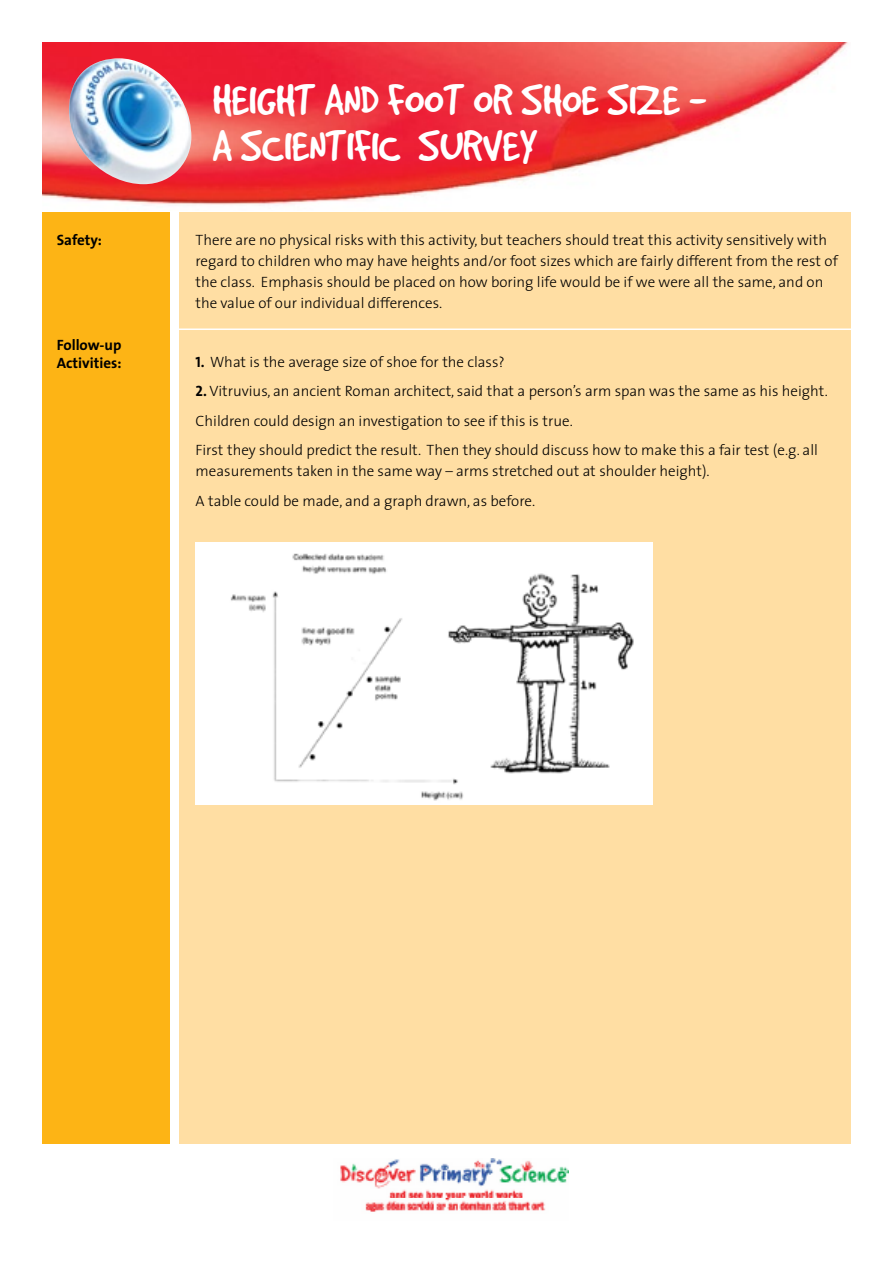
<style>
.page{position:relative;width:893px;height:1263px;background:#fff}
.page>*{position:absolute;margin:0;border:0;box-sizing:border-box;transform-origin:0 0}
.t1{font:48.3px/45.8px "Good Dog Cool";color:#fff}
.t2{font:300 15px/21px "The Sans";color:#000}
.t3{font:700 15px/18px "The Sans";color:#000}
.s1{font-family:"The Sans Bold Caps";font-weight:400}
</style>
<div class="page">
<img style="left:43px;top:43px;width:805px;height:162px">
<div style="left:43px;top:213px;width:127px;height:931px;background:#fdb415"></div>
<div style="left:179px;top:213px;width:671px;height:931px;background:#ffdea3"></div>
<img style="left:340px;top:1158px;width:228px;height:54px">
<img style="left:69px;top:58px;width:122px;height:126px">
<hr style="left:176px;top:328px;width:683px;height:2px;background:#fff">
<img style="left:196px;top:542px;width:456px;height:263px">
<p class="t3" style="left:57px;top:230px;width:47px">Safety:</p>
<p class="t3" style="left:57px;top:336px;width:66px">Follow-up<br>Activities:</p>
<h1 class="t1" style="left:213px;top:77px;width:495px">HEIGHT AND FOOT OR SHOE SIZE -<br>A SCIENTIFIC SURVEY</h1>
<p class="t2" style="left:196px;top:229px;width:644px">There are no physical risks with this activity, but teachers should treat this activity sensitively with regard to children who may have heights and/or foot sizes which are fairly different from the rest of the class. Emphasis should be placed on how boring life would be if we were all the same, and on the value of our individual differences.</p>
<p class="t2" style="left:196px;top:351px;width:311px"><span class="s1">1.</span> What is the average size of shoe for the class?</p>
<p class="t2" style="left:196px;top:376px;width:634px;line-height:29.5px"><span class="s1">2.</span> Vitruvius, an ancient Roman architect, said that a person’s arm span was the same as his height.<br>Children could design an investigation to see if this is true.<br>First they should predict the result. Then they should discuss how to make this a fair test (e.g. all</p>
<p class="t2" style="left:196px;top:456px;width:515px;line-height:29.5px">measurements taken in the same way – arms stretched out at shoulder height).<br>A table could be made, and a graph drawn, as before.</p>
</div>
